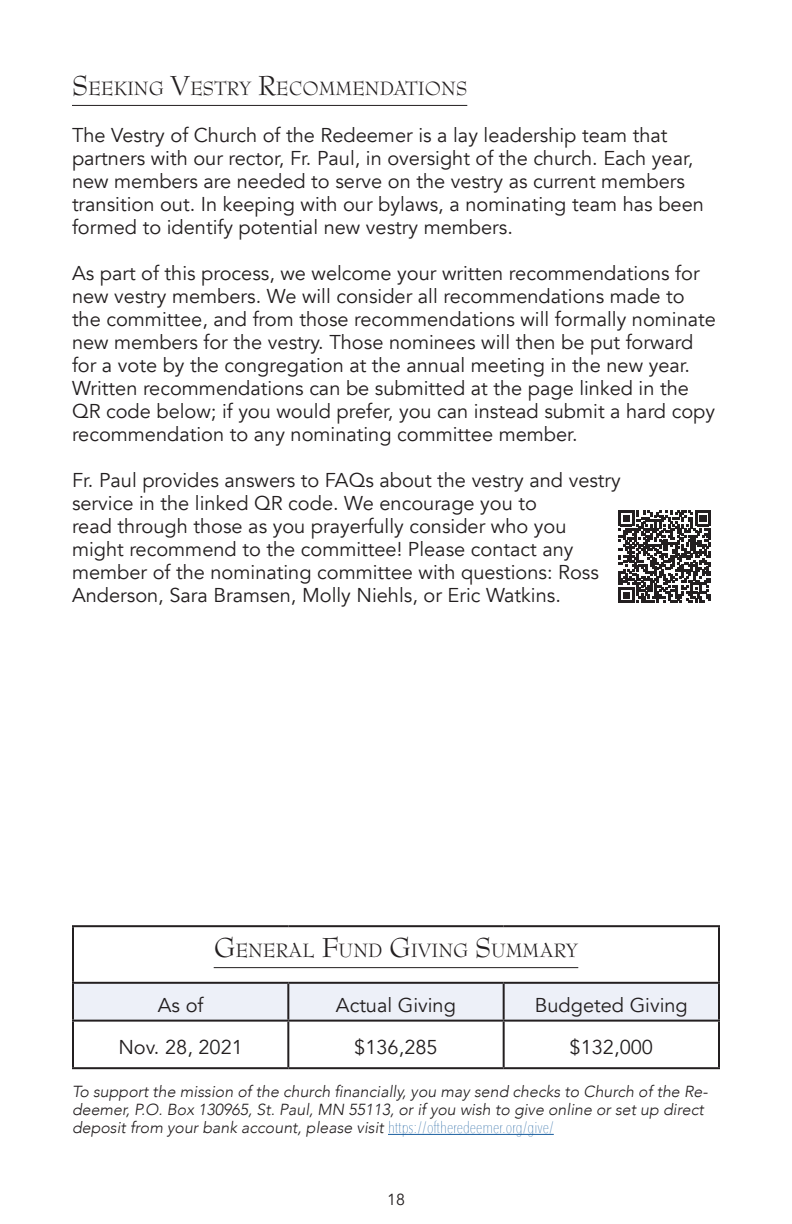
<style>
.page{position:relative;width:792px;height:1224px;background:#fff}
.page>*{position:absolute;margin:0;border:0;box-sizing:border-box;transform-origin:0 0}
.t1{font:21px "Bernhard Modern Std";color:#231f20}
.t2{font:20px/23px "Avenir";color:#231f20}
.t3{font:italic 300 16px/18px "Avenir";color:#231f20}
.t4{font:16px "Avenir";color:#231f20}
.s1{font-size:30px}
.s2{font-family:"Avenir Next Condensed";font-weight:200;font-style:normal;color:#175d9e}
</style>
<div class="page">
<hr style="left:388px;top:1134px;width:166px;height:1px;background:#175d9e">
<div style="left:74px;top:984px;width:644px;height:36px;background:#edf0f8"></div>
<hr style="left:72px;top:925px;width:216px;height:2px;background:#231f20">
<hr style="left:72px;top:927px;width:2px;height:55px;background:#231f20">
<hr style="left:288px;top:925px;width:216px;height:2px;background:#231f20">
<hr style="left:504px;top:925px;width:216px;height:2px;background:#231f20">
<hr style="left:718px;top:927px;width:2px;height:55px;background:#231f20">
<hr style="left:72px;top:982px;width:216px;height:2px;background:#231f20">
<hr style="left:72px;top:984px;width:2px;height:36px;background:#231f20">
<hr style="left:288px;top:982px;width:216px;height:2px;background:#231f20">
<hr style="left:287px;top:984px;width:2px;height:36px;background:#231f20">
<hr style="left:504px;top:982px;width:216px;height:2px;background:#231f20">
<hr style="left:503px;top:984px;width:2px;height:36px;background:#231f20">
<hr style="left:718px;top:984px;width:2px;height:36px;background:#231f20">
<hr style="left:72px;top:1020px;width:216px;height:2px;background:#231f20">
<hr style="left:72px;top:1022px;width:2px;height:45px;background:#231f20">
<hr style="left:288px;top:1020px;width:216px;height:2px;background:#231f20">
<hr style="left:287px;top:1022px;width:2px;height:45px;background:#231f20">
<hr style="left:504px;top:1020px;width:216px;height:2px;background:#231f20">
<hr style="left:503px;top:1022px;width:2px;height:45px;background:#231f20">
<hr style="left:718px;top:1022px;width:2px;height:45px;background:#231f20">
<hr style="left:72px;top:1067px;width:216px;height:2px;background:#231f20">
<hr style="left:288px;top:1067px;width:216px;height:2px;background:#231f20">
<hr style="left:504px;top:1067px;width:216px;height:2px;background:#231f20">
<hr style="left:214px;top:967px;width:364px;height:1px;background:#231f20">
<hr style="left:72px;top:105px;width:395px;height:1px;background:#231f20">
<svg style="left:618px;top:510px;width:93px;height:93px"></svg>
<p class="t1" style="left:72px;top:77px;width:395px"><span class="s1">S</span>EEKING <span class="s1">V</span>ESTRY <span class="s1">R</span>ECOMMENDATIONS</p>
<p class="t2" style="left:72px;top:124px;width:633px">The Vestry of Church of the Redeemer is a lay leadership team that partners with our rector, Fr. Paul, in oversight of the church. Each year, new members are needed to serve on the vestry as current members transition out. In keeping with our bylaws, a nominating team has been formed to identify potential new vestry members.</p>
<p class="t2" style="left:72px;top:262px;width:646px">As part of this process, we welcome your written recommendations for new vestry members. We will consider all recommendations made to the committee, and from those recommendations will formally nominate new members for the vestry. Those nominees will then be put forward for a vote by the congregation at the annual meeting in the new year.<br>Written recommendations can be submitted at the page linked in the QR code below; if you would prefer, you can instead submit a hard copy recommendation to any nominating committee member.</p>
<p class="t2" style="left:72px;top:469px;width:550px">Fr. Paul provides answers to FAQs about the vestry and vestry service in the linked QR code. We encourage you to<br>read through those as you prayerfully consider who you might recommend to the committee! Please contact any member of the nominating committee with questions: Ross Anderson, Sara Bramsen, Molly Niehls, or Eric Watkins.</p>
<p class="t1" style="left:214px;top:939px;width:366px"><span class="s1">G</span>ENERAL <span class="s1">F</span>UND <span class="s1">G</span>IVING <span class="s1">S</span>UMMARY</p>
<p class="t2" style="left:158px;top:994px;width:47px">As of</p>
<p class="t2" style="left:336px;top:994px;width:121px">Actual Giving</p>
<p class="t2" style="left:535px;top:994px;width:154px">Budgeted Giving</p>
<p class="t2" style="left:118px;top:1036px;width:126px">Nov. 28, 2021</p>
<p class="t2" style="left:354px;top:1036px;width:85px">$136,285</p>
<p class="t2" style="left:570px;top:1036px;width:85px">$132,000</p>
<p class="t3" style="left:72px;top:1083px;width:637px">To support the mission of the church financially, you may send checks to Church of the Re&shy;deemer, P.O. Box 130965, St. Paul, MN 55113, or if you wish to give online or set up direct deposit from your bank account, please visit <span class="s2">https://oftheredeemer.org/give/</span></p>
<p class="t4" style="left:387px;top:1190px;width:19px">18</p>
</div>
